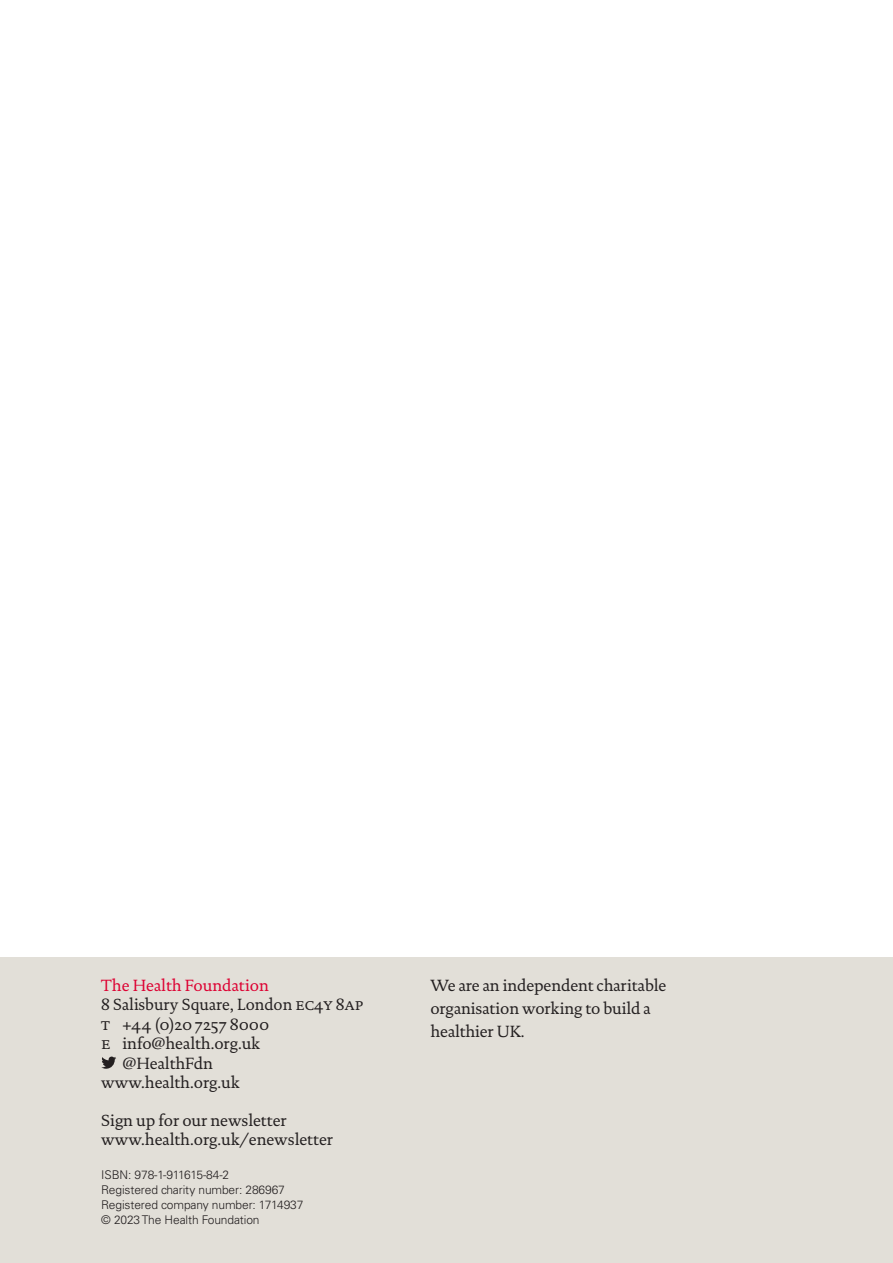
<style>
.page{position:relative;width:893px;height:1263px;background:#fff}
.page>*{position:absolute;margin:0;border:0;box-sizing:border-box;transform-origin:0 0}
.t1{font:16.5px/19.5px "DTL Documenta TOT";letter-spacing:-.005em;color:#231f20}
.t2{font:16.5px "DTL Documenta TOT Caps";letter-spacing:-.005em;color:#231f20}
.t3{font:300 12px/15px "Univers LT Std";letter-spacing:-.01em;color:#231f20}
.s1{color:#dd0031}
.s2{font-family:"DTL Documenta TOT Caps"}
</style>
<div class="page">
<div style="left:0;top:957px;width:893px;height:306px;background:#e2dfd8"></div>
<svg style="left:101px;top:1056px;width:15px;height:13px"></svg>
<p class="t1" style="left:101px;top:975px;width:264px"><span class="s1">The Health Foundation<br></span><span class="s2">8</span> Salisbury Square, London <span class="s2">ec4y 8ap</span></p>
<p class="t2" style="left:101px;top:1014px;width:170px">t +44 (0)20 7257 8000</p>
<p class="t1" style="left:101px;top:1034px;width:160px"><span class="s2">e</span> info@health.org.uk</p>
<p class="t1" style="left:123px;top:1053px;width:92px">@HealthFdn</p>
<p class="t1" style="left:101px;top:1073px;width:140px">www.health.org.uk</p>
<p class="t1" style="left:101px;top:1110px;width:233px">Sign up for our newsletter www.health.org.uk/enewsletter</p>
<p class="t3" style="left:101px;top:1167px;width:204px">ISBN: 978-1-911615-84-2<br>Registered charity number: 286967<br>Registered company number: 1714937 © 2023 The Health Foundation</p>
<p class="t1" style="left:430px;top:973px;width:237px;line-height:23.2px">We are an independent charitable organisation working to build a healthier UK.</p>
</div>
